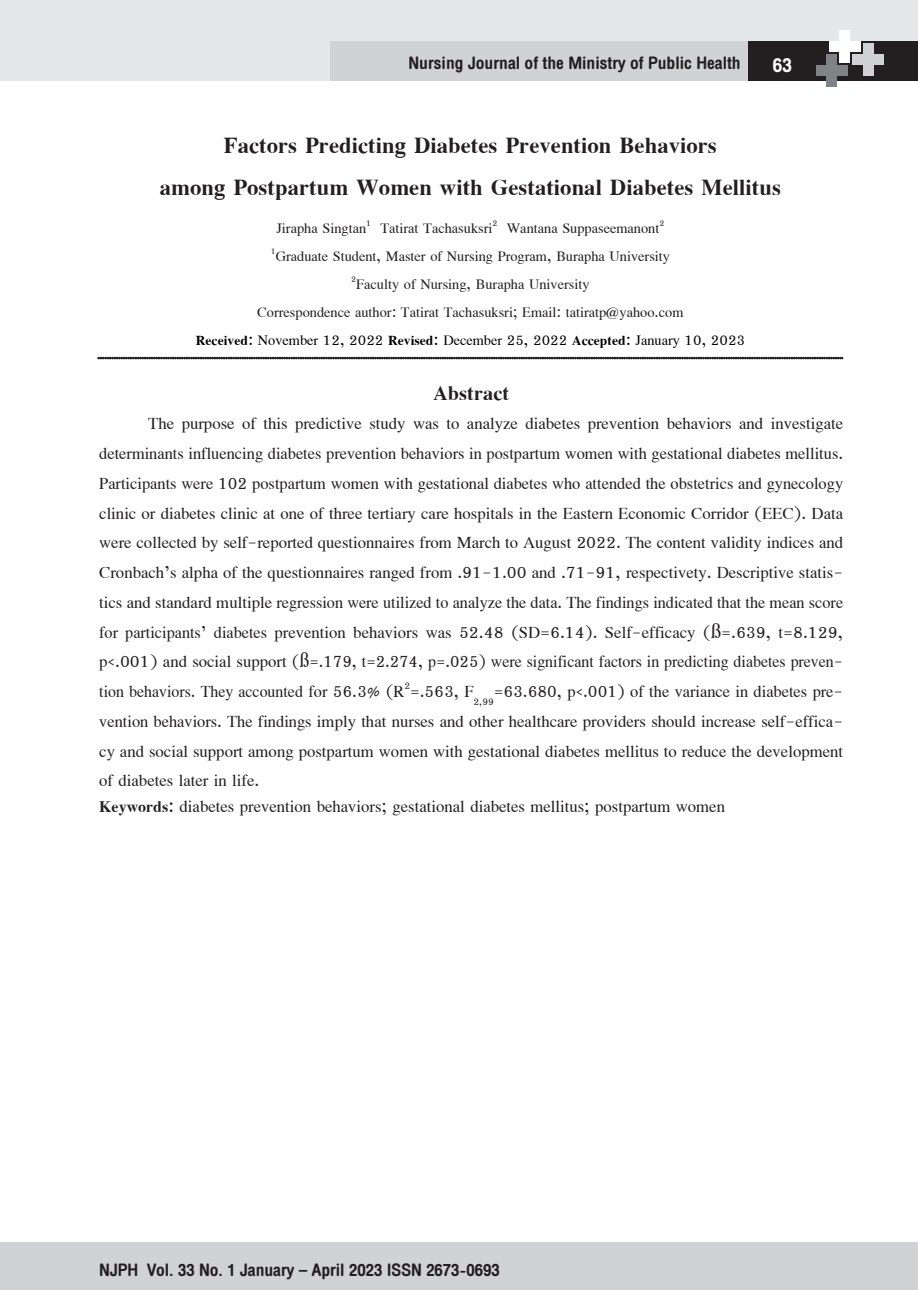
<style>
.page{position:relative;width:918px;height:1290px;background:#fff}
.page>*{position:absolute;margin:0;border:0;box-sizing:border-box;transform-origin:0 0}
.t1{font:35px "Eucrosia UPC Bold";color:#231f20}
.t2{font:31.5px "Eucrosia UPC Bold";color:#231f20}
.t3{font:24.5px/29.8px "Eucrosia UPC";color:#231f20;text-align:justify}
.t4{font:24.5px "DB Helvethaica Mon X 77 Bd Cond";color:#231f20}
.t5{font:21px "Eucrosia UPC";color:#231f20}
.t6{font:21px "Eucrosia UPC";color:#000}
.s1{font-size:28px;color:#fff}
.s2{font-family:"Eucrosia UPC Bold"}
.s3{font-family:"Times New Roman";font-size:21px}
</style>
<div class="page">
<div style="left:0;top:1242px;width:918px;height:48px;background:#d1d2d4"></div>
<div style="left:0;top:0;width:918px;height:81px;background:#e6e7e9"></div>
<div style="left:746px;top:41px;width:172px;height:40px;background:#231f20"></div>
<div style="left:330px;top:41px;width:418px;height:40px;background:#d1d2d4"></div>
<div style="left:852px;top:54px;width:32px;height:11px;background:#d1d2d4"></div>
<div style="left:863px;top:43px;width:10px;height:32px;background:#d1d2d4"></div>
<div style="left:828px;top:41px;width:32px;height:11px;background:#fff"></div>
<div style="left:839px;top:31px;width:11px;height:32px;background:#fff"></div>
<div style="left:815px;top:65px;width:32px;height:11px;background:#808285"></div>
<div style="left:826px;top:55px;width:11px;height:32px;background:#808285"></div>
<svg style="left:97px;top:357px;width:746px;height:2px"></svg>
<p class="t4" style="left:408px;top:49px;width:385px">Nursing Journal of the Ministry of Public Health <span class="s1">63</span></p>
<p class="t1" style="left:224px;top:123px;width:494px">Factors Predicting Diabetes Prevention Behaviors</p>
<p class="t1" style="left:160px;top:165px;width:622px">among Postpartum Women with Gestational Diabetes Mellitus</p>
<p class="t5" style="left:276px;top:216px;width:389px">Jirapha Singtan<sup>1</sup> Tatirat Tachasuksri<sup>2</sup> Wantana Suppaseemanont<sup>2</sup></p>
<p class="t5" style="left:271px;top:244px;width:401px"><sup>1</sup>Graduate Student, Master of Nursing Program, Burapha University</p>
<p class="t5" style="left:351px;top:272px;width:240px"><sup>2</sup>Faculty of Nursing, Burapha University</p>
<p class="t5" style="left:257px;top:300px;width:428px">Correspondence author: Tatirat Tachasuksri; Email: tatiratp@yahoo.com</p>
<p class="t6" style="left:196px;top:328px;width:551px"><span class="s2">Received:</span> November 12, 2022 <span class="s2">Revised:</span> December 25, 2022 <span class="s2">Accepted:</span> January 10, 2023</p>
<p class="t2" style="left:433px;top:373px;width:78px">Abstract</p>
<p class="t3" style="left:99px;top:409px;width:745px;text-indent:49px">The purpose of this predictive study was to analyze diabetes prevention behaviors and investigate determinants influencing diabetes prevention behaviors in postpartum women with gestational diabetes mellitus.<br>Participants were 102 postpartum women with gestational diabetes who attended the obstetrics and gynecology clinic or diabetes clinic at one of three tertiary care hospitals in the Eastern Economic Corridor (EEC). Data were collected by self-reported questionnaires from March to August 2022. The content validity indices and Cronbach’s alpha of the questionnaires ranged from .91-1.00 and .71-91, respectivety. Descriptive statis&shy;tics and standard multiple regression were utilized to analyze the data. The findings indicated that the mean score for participants’ diabetes prevention behaviors was 52.48 (SD=6.14). Self-efficacy (<span class="s3">ß</span>=.639, t=8.129, p&lt;.001) and social support (<span class="s3">ß</span>=.179, t=2.274, p=.025) were significant factors in predicting diabetes preven&shy;tion behaviors. They accounted for 56.3% (R<sup>2</sup>=.563, F<sub>2,99</sub>=63.680, p&lt;.001) of the variance in diabetes pre&shy;vention behaviors. The findings imply that nurses and other healthcare providers should increase self-effica&shy;cy and social support among postpartum women with gestational diabetes mellitus to reduce the development of diabetes later in life.</p>
<p class="t3" style="left:99px;top:792px;width:627px"><span class="s2">Keywords:</span> diabetes prevention behaviors; gestational diabetes mellitus; postpartum women</p>
<p class="t4" style="left:99px;top:1256px;width:402px">NJPH Vol. 33 No. 1 January – April 2023 ISSN 2673-0693</p>
</div>
